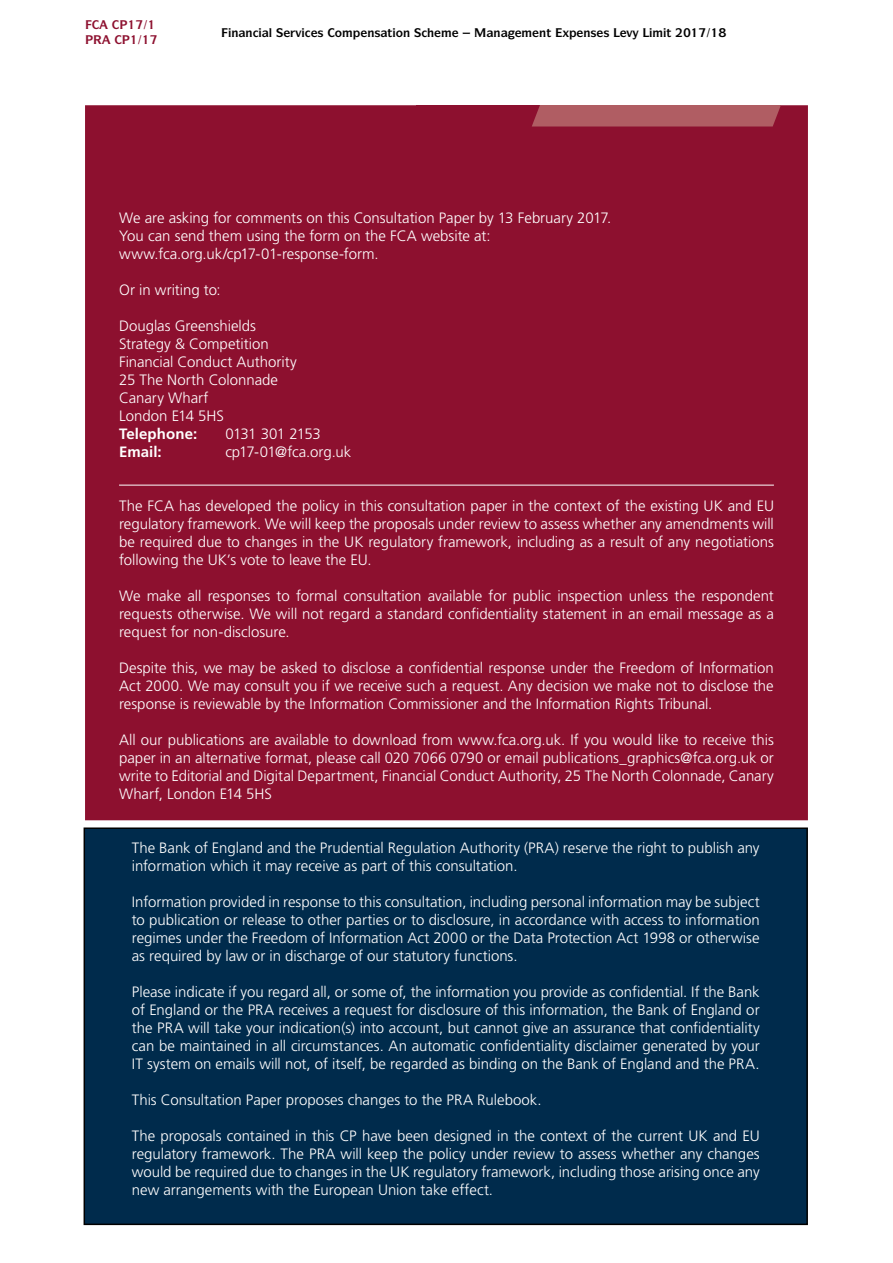
<style>
.page{position:relative;width:893px;height:1263px;background:#fff}
.page>*{position:absolute;margin:0;border:0;box-sizing:border-box;transform-origin:0 0}
.t1{font:300 15px/18px "Frutiger LT Std";color:#fff;text-align:justify}
.t2{font:700 15px "Frutiger LT Std";letter-spacing:.005em;color:#fff}
.t3{font:300 15px "Frutiger LT Std";letter-spacing:-.04em;color:#fff}
.t4{font:700 12px "ITC Symbol Std";color:#000}
</style>
<div class="page">
<div style="left:84px;top:828px;width:723px;height:396px;background:#002b4c"></div>
<div style="left:84px;top:827px;width:724px;height:398px;border:2px solid #000"></div>
<div style="left:85px;top:105px;width:723px;height:715px;background:#8d102f"></div>
<div style="left:417px;top:105px;width:364px;height:21px;background:#8d102f"></div>
<div style="left:532px;top:105px;width:249px;height:21px;background:#b05d63"></div>
<hr style="left:119px;top:485px;width:655px;height:1px;background:#fff">
<p class="t4" style="left:367px;top:24px;width:44px">■▲ ▼□■</p>
<p class="t4" style="left:494px;top:24px;width:9px">■</p>
<p class="t4" style="left:583px;top:24px;width:28px">■▲ ▲</p>
<p class="t1" style="left:119px;top:209px;width:494px;text-align:left">We are asking for comments on this Consultation Paper by 13 February 2017.<br>You can send them using the form on the FCA website at: www.fca.org.uk/cp17-01-response-form.</p>
<p class="t1" style="left:119px;top:281px;width:103px">Or in writing to:</p>
<p class="t1" style="left:119px;top:317px;width:179px;text-align:left">Douglas Greenshields<br>Strategy &amp; Competition<br>Financial Conduct Authority<br>25 The North Colonnade<br>Canary Wharf<br>London E14 5HS</p>
<p class="t2" style="left:119px;top:425px;width:80px">Telephone:</p>
<p class="t3" style="left:225px;top:425px;width:97px">0131 301 2153</p>
<p class="t2" style="left:119px;top:443px;width:44px">Email:</p>
<p class="t1" style="left:225px;top:443px;width:127px">cp17-01@fca.org.uk</p>
<p class="t1" style="left:119px;top:497px;width:656px">The FCA has developed the policy in this consultation paper in the context of the existing UK and EU regulatory framework. We will keep the proposals under review to assess whether any amendments will be required due to changes in the UK regulatory framework, including as a result of any negotiations following the UK’s vote to leave the EU.</p>
<p class="t1" style="left:119px;top:587px;width:656px">We make all responses to formal consultation available for public inspection unless the respondent requests otherwise. We will not regard a standard confidentiality statement in an email message as a request for non-disclosure.</p>
<p class="t1" style="left:119px;top:659px;width:656px">Despite this, we may be asked to disclose a confidential response under the Freedom of Information Act 2000. We may consult you if we receive such a request. Any decision we make not to disclose the response is reviewable by the Information Commissioner and the Information Rights Tribunal.</p>
<p class="t1" style="left:119px;top:731px;width:656px">All our publications are available to download from www.fca.org.uk. If you would like to receive this paper in an alternative format, please call 020 7066 0790 or email publications_graphics@fca.org.uk or write to Editorial and Digital Department, Financial Conduct Authority, 25 The North Colonnade, Canary Wharf, London E14 5HS</p>
<p class="t1" style="left:132px;top:839px;width:629px">The Bank of England and the Prudential Regulation Authority (PRA) reserve the right to publish any information which it may receive as part of this consultation.</p>
<p class="t1" style="left:132px;top:893px;width:629px">Information provided in response to this consultation, including personal information may be subject to publication or release to other parties or to disclosure, in accordance with access to information regimes under the Freedom of Information Act 2000 or the Data Protection Act 1998 or otherwise as required by law or in discharge of our statutory functions.</p>
<p class="t1" style="left:132px;top:983px;width:629px">Please indicate if you regard all, or some of, the information you provide as confidential. If the Bank of England or the PRA receives a request for disclosure of this information, the Bank of England or the PRA will take your indication(s) into account, but cannot give an assurance that confidentiality can be maintained in all circumstances. An automatic confidentiality disclaimer generated by your IT system on emails will not, of itself, be regarded as binding on the Bank of England and the PRA.</p>
<p class="t1" style="left:132px;top:1091px;width:411px">This Consultation Paper proposes changes to the PRA Rulebook.</p>
<p class="t1" style="left:132px;top:1127px;width:629px">The proposals contained in this CP have been designed in the context of the current UK and EU regulatory framework. The PRA will keep the policy under review to assess whether any changes would be required due to changes in the UK regulatory framework, including those arising once any new arrangements with the European Union take effect.</p>
</div>
